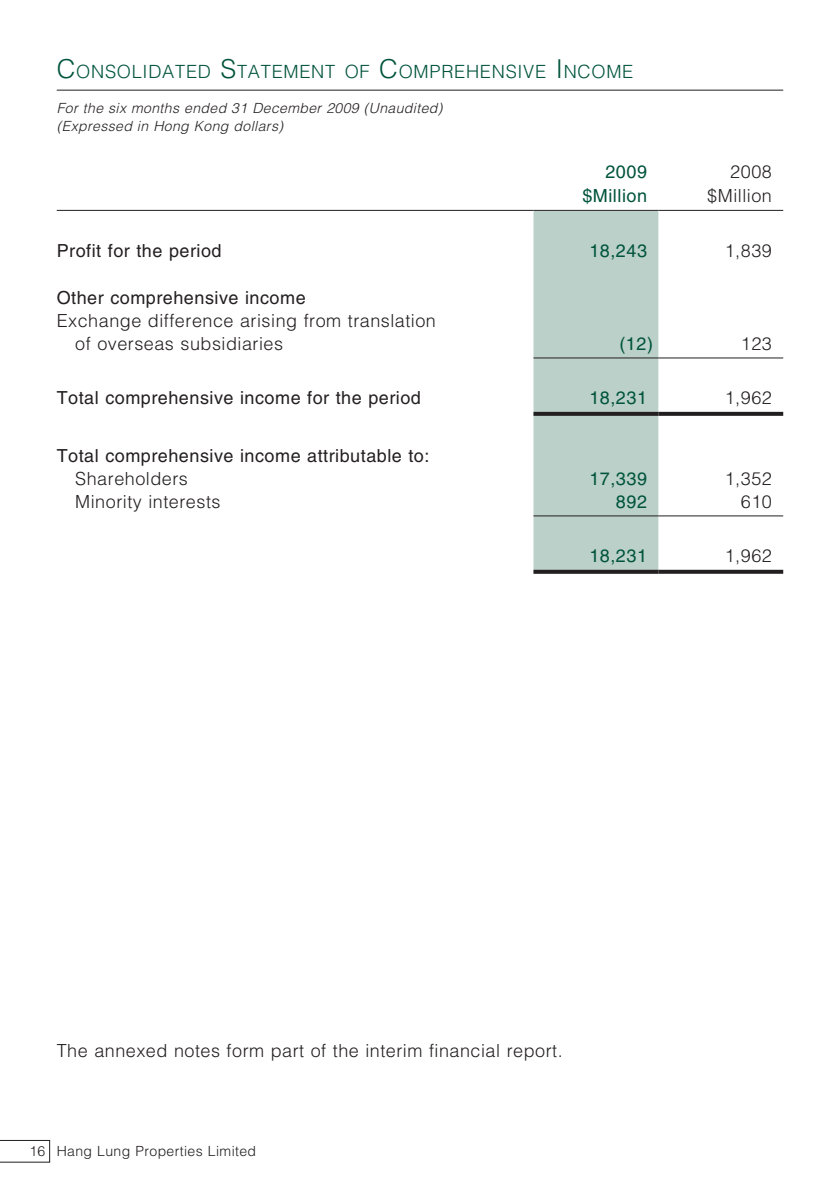
<style>
.page{position:relative;width:840px;height:1191px;background:#fff}
.page>*{position:absolute;margin:0;border:0;box-sizing:border-box;transform-origin:0 0}
.t1{font:300 18.2px "Helvetica LT Std";letter-spacing:.04em;color:#00543c}
.t2{font:300 18px/23px "Helvetica LT Std";letter-spacing:.03em;color:#231f20}
.t3{font:18px "Helvetica LT Std";letter-spacing:.03em;color:#231f20}
.t4{font:18px "Helvetica LT Std";letter-spacing:.03em;color:#00543c}
.t5{font:italic 300 14px/18px "Helvetica LT Std";letter-spacing:.03em;color:#231f20}
.t6{font:300 14px "Helvetica LT Std";letter-spacing:.03em;color:#231f20}
.s1{font-size:26px}
</style>
<div class="page">
<svg style="left:0;top:1140px;width:50px;height:22px"></svg>
<hr style="left:57px;top:90px;width:725px;height:1px;background:#231f20">
<div style="left:533px;top:211px;width:125px;height:359px;background:#bbd0c8"></div>
<hr style="left:57px;top:210px;width:476px;height:1px;background:#231f20">
<hr style="left:533px;top:210px;width:125px;height:1px;background:#231f20">
<hr style="left:658px;top:210px;width:124px;height:1px;background:#231f20">
<hr style="left:533px;top:357px;width:125px;height:1px;background:#231f20">
<hr style="left:658px;top:357px;width:124px;height:1px;background:#231f20">
<svg style="left:533px;top:412px;width:125px;height:4px"></svg>
<svg style="left:658px;top:412px;width:124px;height:4px"></svg>
<hr style="left:533px;top:515px;width:125px;height:1px;background:#231f20">
<hr style="left:658px;top:515px;width:124px;height:1px;background:#231f20">
<svg style="left:533px;top:570px;width:125px;height:4px"></svg>
<svg style="left:658px;top:570px;width:124px;height:4px"></svg>
<p class="t1" style="left:57px;top:60px;width:577px"><span class="s1">C</span>ONSOLIDATED <span class="s1">S</span>TATEMENT OF <span class="s1">C</span>OMPREHENSIVE <span class="s1">I</span>NCOME</p>
<p class="t5" style="left:57px;top:99px;width:387px">For the six months ended 31 December 2009 (Unaudited) (Expressed in Hong Kong dollars)</p>
<p class="t4" style="left:605px;top:162px;width:43px">2009</p>
<p class="t2" style="left:729px;top:160px;width:43px">2008</p>
<p class="t4" style="left:582px;top:186px;width:66px">$Million</p>
<p class="t2" style="left:707px;top:184px;width:66px">$Million</p>
<p class="t3" style="left:57px;top:240px;width:166px">Profit for the period</p>
<p class="t4" style="left:589px;top:240px;width:59px">18,243</p>
<p class="t2" style="left:724px;top:239px;width:49px">1,839</p>
<p class="t3" style="left:57px;top:287px;width:250px">Other comprehensive income</p>
<p class="t2" style="left:75px;top:309px;width:362px;text-indent:-19px">Exchange difference arising from translation of overseas subsidiaries</p>
<p class="t4" style="left:619px;top:333px;width:35px">(12)</p>
<p class="t2" style="left:740px;top:332px;width:33px">123</p>
<p class="t3" style="left:57px;top:388px;width:365px">Total comprehensive income for the period</p>
<p class="t4" style="left:589px;top:388px;width:59px">18,231</p>
<p class="t2" style="left:724px;top:386px;width:49px">1,962</p>
<p class="t3" style="left:57px;top:445px;width:374px">Total comprehensive income attributable to:</p>
<p class="t2" style="left:75px;top:467px;width:114px">Shareholders</p>
<p class="t4" style="left:589px;top:468px;width:59px">17,339</p>
<p class="t2" style="left:724px;top:467px;width:49px">1,352</p>
<p class="t2" style="left:75px;top:490px;width:147px">Minority interests</p>
<p class="t4" style="left:615px;top:491px;width:33px">892</p>
<p class="t2" style="left:740px;top:490px;width:33px">610</p>
<p class="t4" style="left:589px;top:545px;width:59px">18,231</p>
<p class="t2" style="left:724px;top:544px;width:49px">1,962</p>
<p class="t2" style="left:57px;top:1039px;width:507px">The annexed notes form part of the interim financial report.</p>
<p class="t6" style="left:29px;top:1142px;width:228px">16 Hang Lung Properties Limited</p>
</div>
